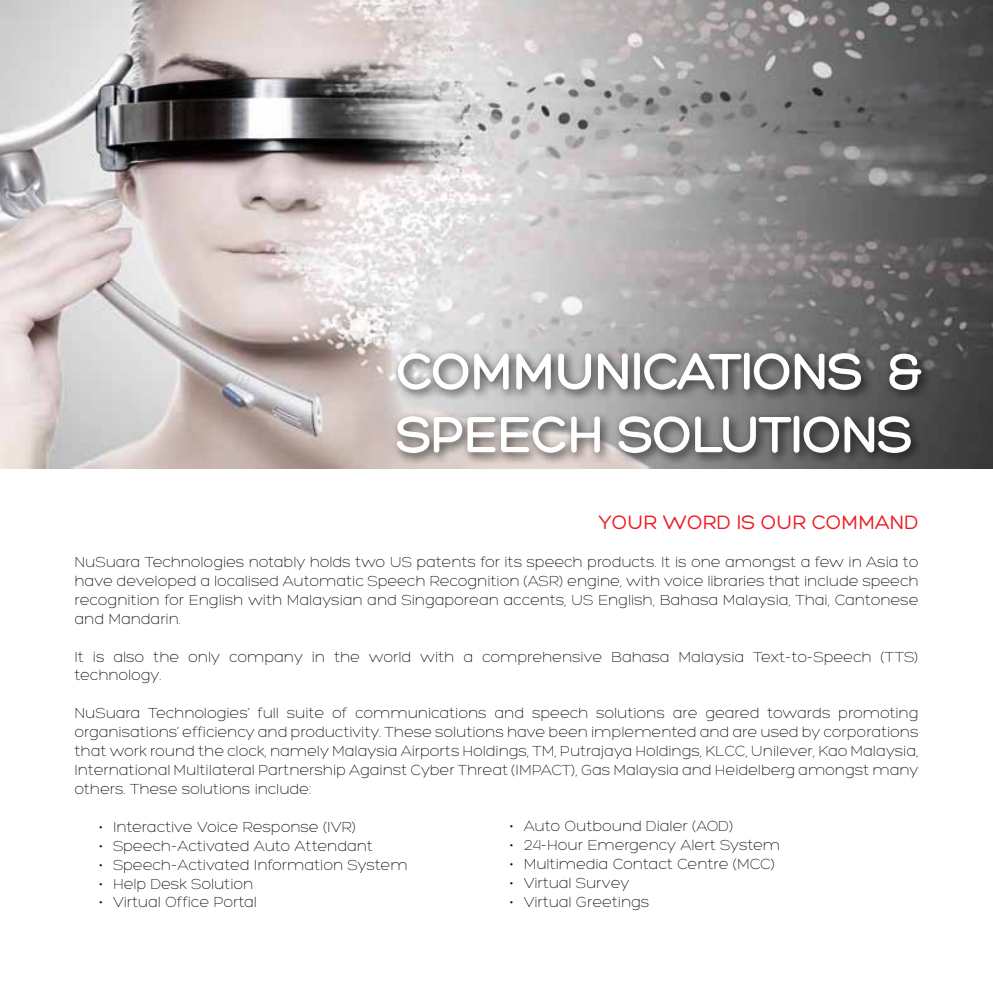
<style>
.page{position:relative;width:993px;height:993px;background:#fff}
.page>*{position:absolute;margin:0;border:0;box-sizing:border-box;transform-origin:0 0}
.t1{font:52.5px/63px "Hero";color:#fff}
.t2{font:21px "Hero";color:#ed1d24}
.t3{font:300 15.75px/18.9px "Hero";color:#000;text-align:justify}
</style>
<div class="page">
<img style="left:0;top:0;width:992px;height:468px">
<div style="left:391px;top:347px;width:542px;height:118px;background:#000;opacity:.75"></div>
<svg style="left:397px;top:352px;width:112px;height:38px"></svg>
<svg style="left:515px;top:353px;width:36px;height:36px"></svg>
<svg style="left:557px;top:353px;width:34px;height:37px"></svg>
<svg style="left:597px;top:352px;width:264px;height:38px;background:#908f8f"></svg>
<svg style="left:888px;top:352px;width:34px;height:39px"></svg>
<svg style="left:395px;top:415px;width:205px;height:38px"></svg>
<svg style="left:617px;top:415px;width:294px;height:38px;background:#858585"></svg>
<h1 class="t1" style="left:396px;top:340px;width:526px">COMMUNICATIONS &amp;<br>SPEECH SOLUTIONS</h1>
<h2 class="t2" style="left:598px;top:511px;width:321px">YOUR WORD IS OUR COMMAND</h2>
<p class="t3" style="left:74px;top:552px;width:845px">NuSuara Technologies notably holds two US patents for its speech products. It is one amongst a few in Asia to have developed a localised Automatic Speech Recognition (ASR) engine, with voice libraries that include speech recognition for English with Malaysian and Singaporean accents, US English, Bahasa Malaysia, Thai, Cantonese and Mandarin.</p>
<p class="t3" style="left:74px;top:647px;width:845px">It is also the only company in the world with a comprehensive Bahasa Malaysia Text-to-Speech (TTS) technology.</p>
<p class="t3" style="left:74px;top:703px;width:845px">NuSuara Technologies’ full suite of communications and speech solutions are geared towards promoting organisations’ efficiency and productivity. These solutions have been implemented and are used by corporations that work round the clock, namely Malaysia Airports Holdings, TM, Putrajaya Holdings, KLCC, Unilever, Kao Malaysia, International Multilateral Partnership Against Cyber Threat (IMPACT), Gas Malaysia and Heidelberg amongst many others. These solutions include:</p>
<p class="t3" style="left:99px;top:817px;width:258px">• Interactive Voice Response (IVR)</p>
<p class="t3" style="left:99px;top:836px;width:275px">• Speech-Activated Auto Attendant</p>
<p class="t3" style="left:99px;top:855px;width:310px">• Speech-Activated Information System</p>
<p class="t3" style="left:99px;top:873px;width:156px">• Help Desk Solution</p>
<p class="t3" style="left:99px;top:892px;width:159px">• Virtual Office Portal</p>
<p class="t3" style="left:509px;top:816px;width:225px">• Auto Outbound Dialer (AOD)</p>
<p class="t3" style="left:509px;top:835px;width:272px">• 24-Hour Emergency Alert System</p>
<p class="t3" style="left:509px;top:854px;width:267px">• Multimedia Contact Centre (MCC)</p>
<p class="t3" style="left:509px;top:873px;width:121px">• Virtual Survey</p>
<p class="t3" style="left:509px;top:892px;width:141px">• Virtual Greetings</p>
</div>
